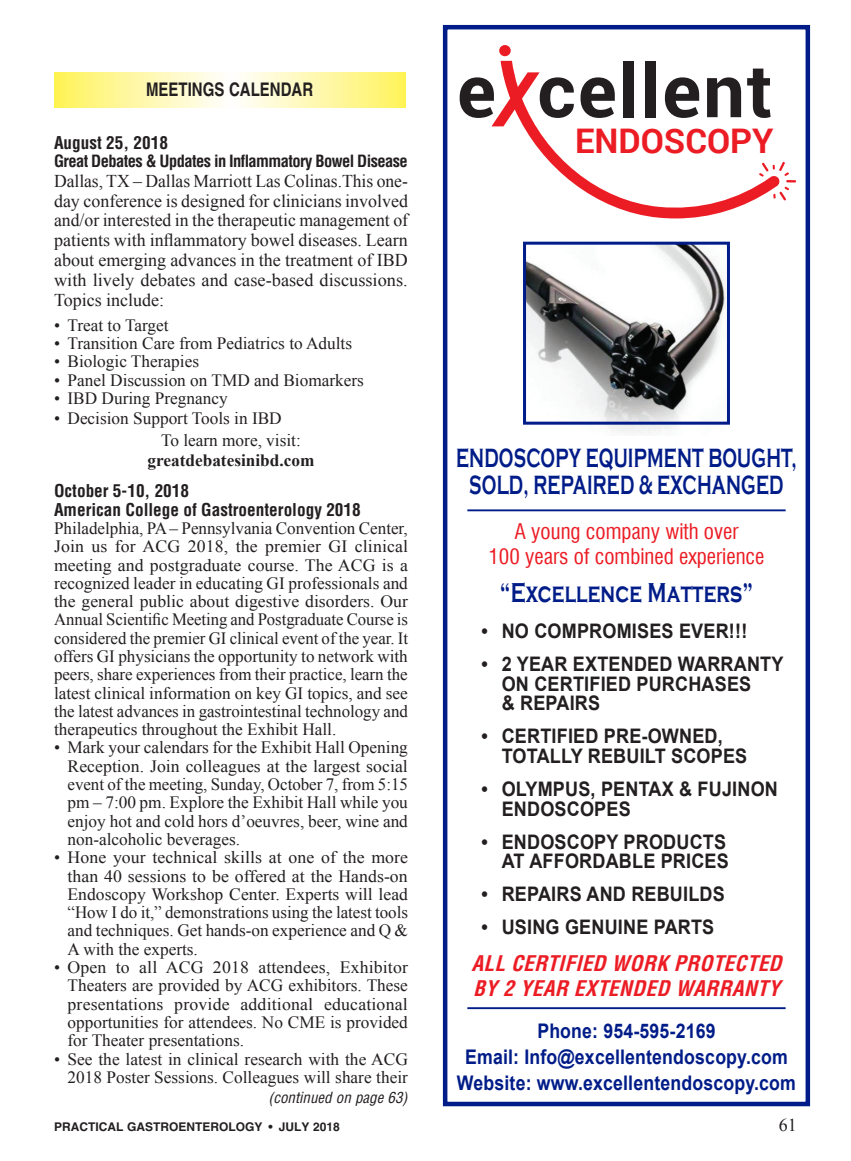
<style>
.page{position:relative;width:851px;height:1161px;background:#fff}
.page>*{position:absolute;margin:0;border:0;box-sizing:border-box;transform-origin:0 0}
.t1{font:700 73.95px "Roboto";letter-spacing:.025em;color:#231f20}
.t2{font:700 33.9px "Roboto";color:#ec1c24}
.t3{font:700 28.2px "Copperplate Gothic";letter-spacing:.01em;color:#001c88;scale:.7 1}
.t4{font:700 27.15px/27.2px "Copperplate Gothic";letter-spacing:.01em;color:#001c88;text-align:center;scale:.63 1}
.t5{font:condensed 21px/25.5px "Swiss 721";color:#ec1c24;text-align:center}
.t6{font:italic 700 condensed 21px/25.2px "Helvetica";color:#ec1c24}
.t7{font:700 20.1px/19.5px "Arial";letter-spacing:.01em;color:#231f20;scale:.9 1}
.t8{font:700 20.1px/25.8px "Arial";letter-spacing:.01em;color:#001c88;text-align:center;scale:.88 1}
.t9{font:700 18.75px "Helvetica";color:#231f20;scale:.8 1}
.A_Body_Copy-1st_P{font:18px/19.8px "Times New Roman";color:#231f20;text-align:justify}
.A_Bottom_Title_Page{font:18px "Times New Roman";color:#231f20}
.A_Body_Copy-1st_P-2{font:17.25px/18.3px "Times New Roman";color:#231f20;text-align:justify}
.MBB_Title{font:700 condensed 17.25px/18.3px "Helvetica";color:#231f20}
.A_Body_Copy-1st_P-3{font:700 17.25px "Times New Roman";color:#231f20}
.MBB_Title-2{font:700 condensed 16.5px "Helvetica";letter-spacing:-.035em;color:#231f20}
.Continued_ON_FROM{font:italic condensed 15px "Helvetica";color:#231f20}
.A_Bottom_Title_Page-2{font:700 12px "Helvetica";color:#231f20}
</style>
<div class="page">
<div style="left:499px;top:45px;width:11px;height:11px;background:#ec1c24;border-radius:50%"></div>
<svg style="left:780px;top:162px;width:16px;height:39px"></svg>
<svg style="left:491px;top:61px;width:289px;height:157px"></svg>
<div style="left:443px;top:25px;width:367px;height:1081px;border:5px solid #001c88"></div>
<img style="left:527px;top:246px;width:198px;height:188px">
<div style="left:523px;top:242px;width:207px;height:183px;border:3px solid #001c88"></div>
<hr style="left:467px;top:1007px;width:318px;height:2px;background:#001c88">
<hr style="left:467px;top:509px;width:318px;height:2px;background:#001c88">
<svg style="left:54px;top:72px;width:351px;height:36px;background:#fff8ac"></svg>
<p class="t9" style="left:146px;top:78px;width:210px">MEETINGS CALENDAR</p>
<p class="MBB_Title" style="left:54px;top:133px;width:116px">August 25, 2018</p>
<p class="MBB_Title-2" style="left:54px;top:151px;width:355px">Great Debates &amp; Updates in Inflammatory Bowel Disease</p>
<p class="A_Body_Copy-1st_P" style="left:54px;top:171px;width:355px">Dallas, TX – Dallas Marriott Las Colinas.This one&shy;day conference is designed for clinicians involved and/or interested in the therapeutic management of patients with inflammatory bowel diseases. Learn about emerging advances in the treatment of IBD with lively debates and case-based discussions.<br>Topics include:</p>
<p class="A_Body_Copy-1st_P-2" style="left:54px;top:316px;width:116px">• Treat to Target</p>
<p class="A_Body_Copy-1st_P-2" style="left:54px;top:334px;width:299px">• Transition Care from Pediatrics to Adults</p>
<p class="A_Body_Copy-1st_P-2" style="left:54px;top:352px;width:146px">• Biologic Therapies</p>
<p class="A_Body_Copy-1st_P-2" style="left:54px;top:370px;width:311px">• Panel Discussion on TMD and Biomarkers</p>
<p class="A_Body_Copy-1st_P-2" style="left:54px;top:389px;width:175px">• IBD During Pregnancy</p>
<p class="A_Body_Copy-1st_P-2" style="left:54px;top:408px;width:229px">• Decision Support Tools in IBD</p>
<p class="A_Body_Copy-1st_P-2" style="left:161px;top:431px;width:141px">To learn more, visit:</p>
<p class="A_Body_Copy-1st_P-3" style="left:147px;top:448px;width:168px">greatdebatesinibd.com</p>
<p class="MBB_Title" style="left:54px;top:482px;width:308px">October 5-10, 2018<br>American College of Gastroenterology 2018</p>
<p class="A_Body_Copy-1st_P-2" style="left:54px;top:519px;width:355px">Philadelphia, PA – Pennsylvania Convention Center, Join us for ACG 2018, the premier GI clinical meeting and postgraduate course. The ACG is a recognized leader in educating GI professionals and the general public about digestive disorders. Our Annual Scientific Meeting and Postgraduate Course is considered the premier GI clinical event of the year. It offers GI physicians the opportunity to network with peers, share experiences from their practice, learn the latest clinical information on key GI topics, and see the latest advances in gastrointestinal technology and therapeutics throughout the Exhibit Hall.</p>
<p class="A_Body_Copy-1st_P-2" style="left:68px;top:738px;width:342px;text-indent:-14px">• Mark your calendars for the Exhibit Hall Opening Reception. Join colleagues at the largest social event of the meeting, Sunday, October 7, from 5:15 pm – 7:00 pm. Explore the Exhibit Hall while you enjoy hot and cold hors d’oeuvres, beer, wine and non-alcoholic beverages.</p>
<p class="A_Body_Copy-1st_P-2" style="left:68px;top:848px;width:342px;text-indent:-14px">• Hone your technical skills at one of the more than 40 sessions to be offered at the Hands-on Endoscopy Workshop Center. Experts will lead “How I do it,” demonstrations using the latest tools and techniques. Get hands-on experience and Q &amp; A with the experts.</p>
<p class="A_Body_Copy-1st_P-2" style="left:68px;top:958px;width:342px;text-indent:-14px">• Open to all ACG 2018 attendees, Exhibitor Theaters are provided by ACG exhibitors. These presentations provide additional educational opportunities for attendees. No CME is provided for Theater presentations.</p>
<p class="A_Body_Copy-1st_P-2" style="left:54px;top:1049px;width:355px;text-align:right">• See the latest in clinical research with the ACG<br>2018 Poster Sessions. Colleagues will share their</p>
<p class="Continued_ON_FROM" style="left:268px;top:1088px;width:141px">(continued on page 63)</p>
<h1 class="t1" style="left:457px;top:39px;width:317px">e cellent</h1>
<h2 class="t2" style="left:575px;top:117px;width:200px">ENDOSCOPY</h2>
<h3 class="t4" style="left:456px;top:445px;width:542px">ENDOSCOPY EQUIPMENT BOUGHT,<br>SOLD, REPAIRED &amp; EXCHANGED</h3>
<p class="t5" style="left:488px;top:517px;width:278px">A young company with over<br>100 years of combined experience</p>
<h3 class="t3" style="left:500px;top:577px;width:363px">“Excellence Matters”</h3>
<p class="t7" style="left:481px;top:622px;width:297px">• NO COMPROMISES EVER!!!</p>
<p class="t7" style="left:501px;top:655px;width:314px;text-indent:-20px">• 2 YEAR EXTENDED WARRANTY<br>ON CERTIFIED PURCHASES<br>&amp; REPAIRS</p>
<p class="t7" style="left:501px;top:727px;width:274px;text-indent:-20px">• CERTIFIED PRE-OWNED,<br>TOTALLY REBUILT SCOPES</p>
<p class="t7" style="left:501px;top:780px;width:308px;text-indent:-20px">• OLYMPUS, PENTAX &amp; FUJINON<br>ENDOSCOPES</p>
<p class="t7" style="left:481px;top:833px;width:276px;text-align:right">• ENDOSCOPY PRODUCTS<br>AT AFFORDABLE PRICES</p>
<p class="t7" style="left:481px;top:885px;width:272px">• REPAIRS AND REBUILDS</p>
<p class="t7" style="left:481px;top:918px;width:260px">• USING GENUINE PARTS</p>
<p class="t6" style="left:471px;top:951px;width:318px">ALLCERTIFIED WORK PROTECTED<br>BY 2YEAR EXTENDED WARRANTY</p>
<p class="t8" style="left:457px;top:1019px;width:387px">Phone: 954-595-2169<br>Email: Info@excellentendoscopy.com<br>Website: www.excellentendoscopy.com</p>
<p class="A_Bottom_Title_Page-2" style="left:54px;top:1119px;width:287px">PRACTICAL GASTROENTEROLOGY • JULY 2018</p>
<p class="A_Bottom_Title_Page" style="left:778px;top:1113px;width:19px">61</p>
</div>
